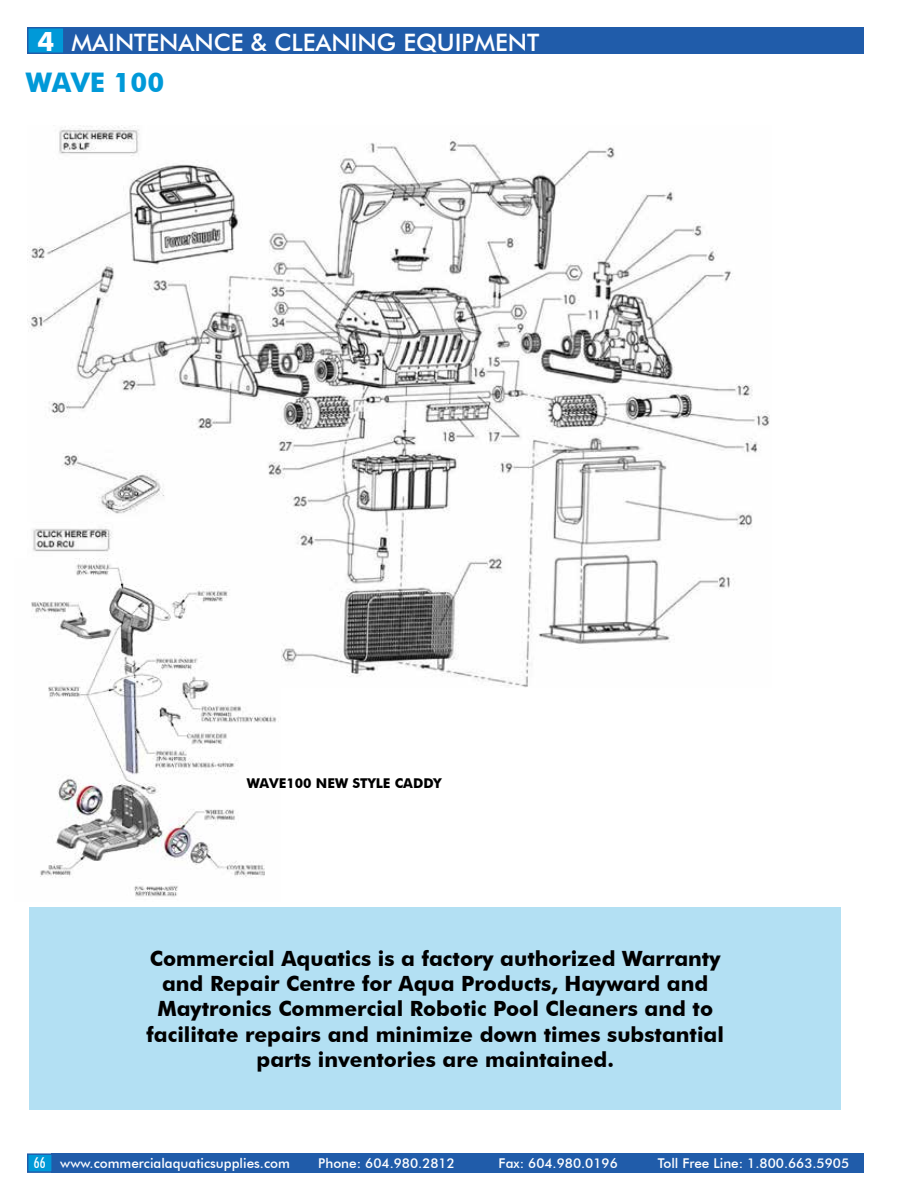
<style>
.page{position:relative;width:918px;height:1188px;background:#fff}
.page>*{position:absolute;margin:0;border:0;box-sizing:border-box;transform-origin:0 0}
.t1{font:700 27px "Futura BT";color:#0099d8}
.t2{font:700 27px "Futura BT";color:#fff}
.t3{font:500 24px "Futura BT";color:#fff}
.t4{font:700 21px/25.2px "Futura BT";color:#000;text-align:center}
.t5{font:500 condensed 15px "Futura BT";color:#fff}
.t6{font:500 13.5px "Futura BT";color:#fff}
.t7{font:700 13.5px "Futura BT";color:#000}
</style>
<div class="page">
<div style="left:52px;top:1153px;width:812px;height:20px;background:#205caa"></div>
<div style="left:28px;top:28px;width:36px;height:25px;background:#0099d8"></div>
<div style="left:27px;top:27px;width:38px;height:27px;border:2px solid #205caa"></div>
<div style="left:27px;top:1153px;width:26px;height:20px;background:#0099d8;border:2px solid #205caa"></div>
<div style="left:63px;top:27px;width:801px;height:27px;background:#205caa"></div>
<img style="left:27px;top:125px;width:743px;height:563px">
<div style="left:29px;top:907px;width:812px;height:202px;background:#b3e0f3"></div>
<img style="left:27px;top:558px;width:253px;height:339px">
<p class="t2" style="left:37px;top:25px;width:18px">4</p>
<p class="t3" style="left:72px;top:28px;width:469px">MAINTENANCE &amp; CLEANING EQUIPMENT</p>
<p class="t1" style="left:26px;top:66px;width:140px">WAVE 100</p>
<p class="t7" style="left:247px;top:775px;width:196px">WAVE100 NEW STYLE CADDY</p>
<p class="t4" style="left:146px;top:946px;width:579px">Commercial Aquatics is a factory authorized Warranty and Repair Centre for Aqua Products, Hayward and Maytronics Commercial Robotic Pool Cleaners and to facilitate repairs and minimize down times substantial parts inventories are maintained.</p>
<p class="t5" style="left:34px;top:1154px;width:13px">66</p>
<p class="t6" style="left:60px;top:1155px;width:231px">www.commercialaquaticsupplies.com</p>
<p class="t6" style="left:318px;top:1155px;width:138px">Phone: 604.980.2812</p>
<p class="t6" style="left:499px;top:1155px;width:121px">Fax: 604.980.0196</p>
<p class="t6" style="left:658px;top:1155px;width:193px">Toll Free Line: 1.800.663.5905</p>
</div>
